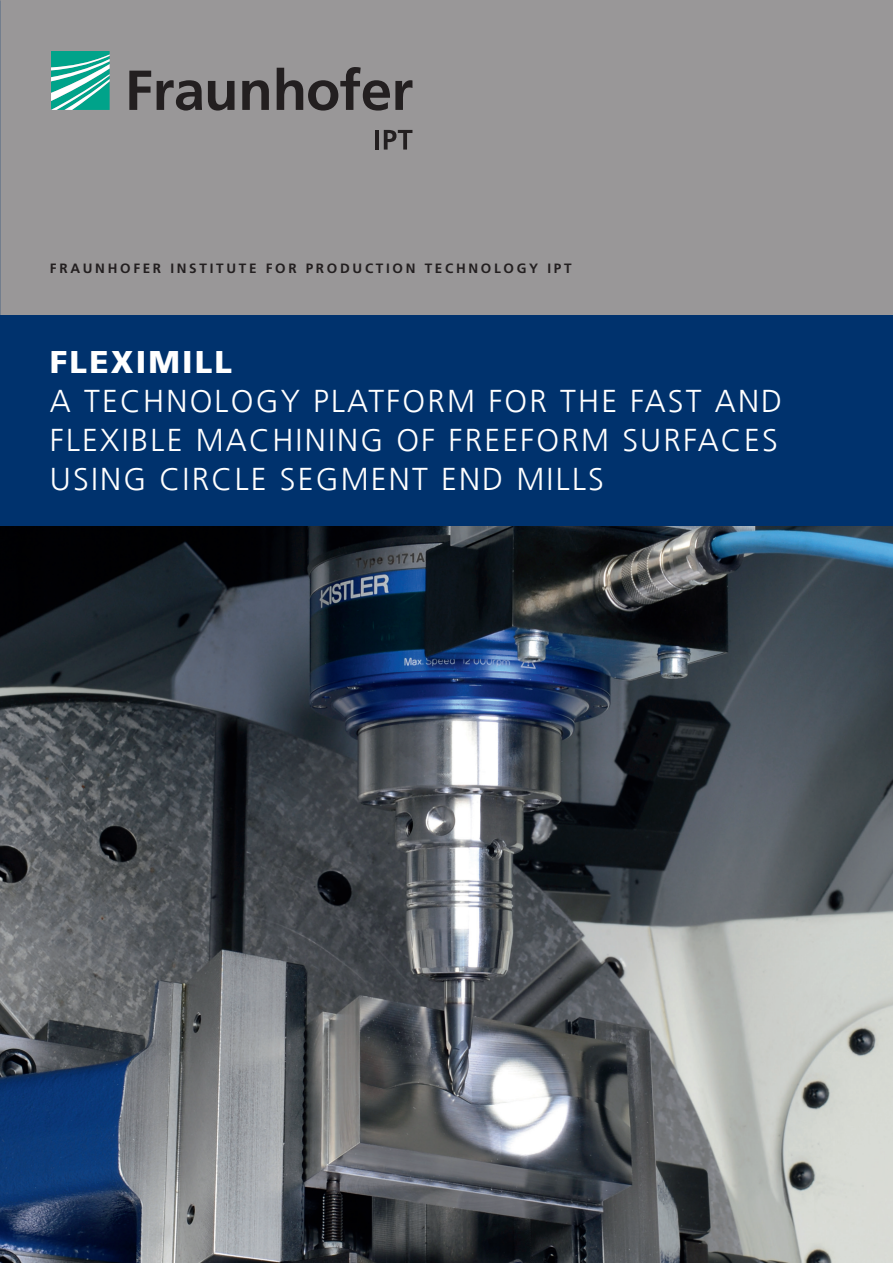
<style>
.page{position:relative;width:893px;height:1263px;background:#fff}
.page>*{position:absolute;margin:0;border:0;box-sizing:border-box;transform-origin:0 0}
.t1{font:300 31.5px/39px "Frutiger LT Com";letter-spacing:.07em;color:#fff}
.t2{font:900 31.5px "Frutiger LT Com";letter-spacing:.07em;color:#fff}
.t3{font:700 13.5px "Frutiger LT Com";letter-spacing:.2em;color:#231f20}
</style>
<div class="page">
<img style="left:0;top:525px;width:893px;height:738px">
<div style="left:0;top:0;width:893px;height:336px;background:#999798"></div>
<svg style="left:51px;top:51px;width:59px;height:59px"></svg>
<svg style="left:129px;top:67px;width:283px;height:44px"></svg>
<hr style="left:375px;top:130px;width:4px;height:20px;background:#231f20">
<svg style="left:384px;top:130px;width:28px;height:20px"></svg>
<div style="left:0;top:315px;width:893px;height:210px;background:#00326d"></div>
<p class="t3" style="left:50px;top:260px;width:523px">FRAUNHOFER INSTITUTE FOR PRODUCTION TECHNOLOGY IPT</p>
<p class="t2" style="left:50px;top:343px;width:184px">FLEXIMILL</p>
<p class="t1" style="left:50px;top:382px;width:734px">A TECHNOLOGY PLATFORM FOR THE FAST AND<br>FLEXIBLE MACHINING OF FREEFORM SURFACES<br>USING CIRCLE SEGMENT END MILLS</p>
</div>
